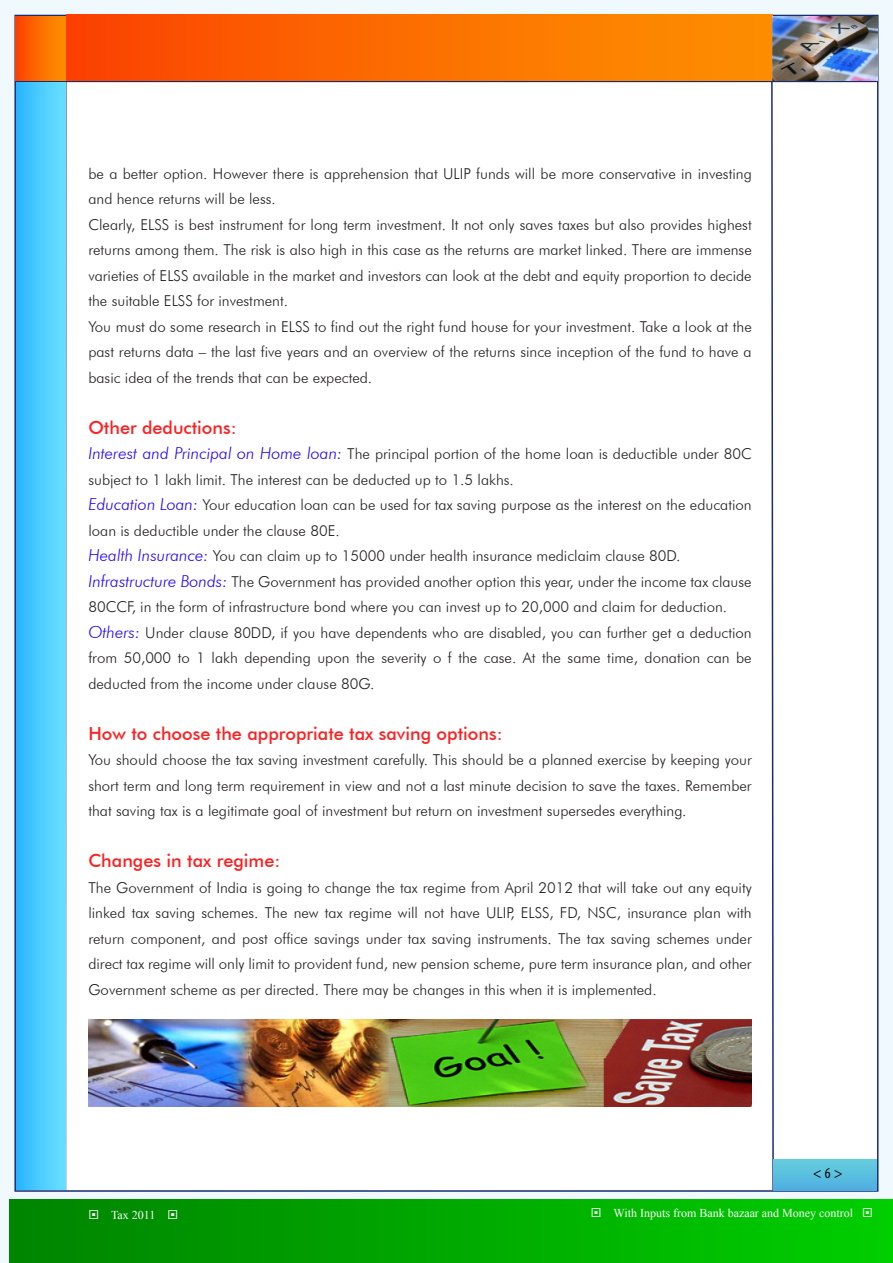
<style>
.page{position:relative;width:893px;height:1263px;background:#f0f9fd}
.page>*{position:absolute;margin:0;border:0;box-sizing:border-box;transform-origin:0 0}
.Body_Text{font:500 18px "Futura BT";color:#ff1f20}
.Body_Text-2{font:300 15px/25.5px "Futura BT";color:#231f20;text-align:justify}
.t1{font:condensed 15px "Myriad Pro";color:#000200}
.t2{font:12px "Times New Roman";color:#fff}
.s1{font-style:italic;font-size:16.5px;color:#2300ff}
</style>
<div class="page">
<div style="left:14px;top:15px;width:864px;height:1177px;background:#fff;border:2px solid #182c6f"></div>
<svg style="left:770px;top:14px;width:5px;height:1178px"></svg>
<hr style="left:65px;top:16px;width:2px;height:1174px;background:#182c6f">
<hr style="left:15px;top:81px;width:862px;height:1px;background:#182c6f">
<div style="left:67px;top:15px;width:705px;height:66px;background:linear-gradient(to right,#fb4401,#fd9400)"></div>
<div style="left:774px;top:1160px;width:103px;height:30px;background:linear-gradient(to bottom,#65cedd,#50b0e0)"></div>
<div style="left:9px;top:1200px;width:884px;height:63px;background:linear-gradient(to right,#008400,#00ce00)"></div>
<div style="left:16px;top:16px;width:49px;height:65px;background:linear-gradient(to right,#fb4401,#fd9300)"></div>
<div style="left:16px;top:82px;width:49px;height:1108px;background:linear-gradient(to right,#2ab5ff,#6ce0ff)"></div>
<img style="left:772px;top:16px;width:105px;height:65px">
<img style="left:88px;top:1019px;width:664px;height:87px">
<p class="Body_Text-2" style="left:88px;top:160px;width:665px">be a better option. However there is apprehension that ULIP funds will be more conservative in investing and hence returns will be less.</p>
<p class="Body_Text-2" style="left:88px;top:211px;width:665px">Clearly, ELSS is best instrument for long term investment. It not only saves taxes but also provides highest returns among them. The risk is also high in this case as the returns are market linked. There are immense varieties of ELSS available in the market and investors can look at the debt and equity proportion to decide the suitable ELSS for investment.</p>
<p class="Body_Text-2" style="left:88px;top:313px;width:665px">You must do some research in ELSS to find out the right fund house for your investment. Take a look at the past returns data – the last five years and an overview of the returns since inception of the fund to have a basic idea of the trends that can be expected.</p>
<p class="Body_Text" style="left:88px;top:416px;width:150px">Other deductions:</p>
<p class="Body_Text-2" style="left:88px;top:441px;width:665px"><span class="s1">Interest and Principal on Home loan:</span> The principal portion of the home loan is deductible under 80C subject to 1 lakh limit. The interest can be deducted up to 1.5 lakhs.</p>
<p class="Body_Text-2" style="left:88px;top:492px;width:665px"><span class="s1">Education Loan:</span> Your education loan can be used for tax saving purpose as the interest on the education loan is deductible under the clause 80E.</p>
<p class="Body_Text-2" style="left:88px;top:543px;width:593px"><span class="s1">Health Insurance:</span> You can claim up to 15000 under health insurance mediclaim clause 80D.</p>
<p class="Body_Text-2" style="left:88px;top:568px;width:665px"><span class="s1">Infrastructure Bonds:</span> The Government has provided another option this year, under the income tax clause<br>80CCF, in the form of infrastructure bond where you can invest up to 20,000 and claim for deduction.</p>
<p class="Body_Text-2" style="left:88px;top:619px;width:665px"><span class="s1">Others:</span> Under clause 80DD, if you have dependents who are disabled, you can further get a deduction from 50,000 to 1 lakh depending upon the severity o f the case. At the same time, donation can be deducted from the income under clause 80G.</p>
<p class="Body_Text" style="left:88px;top:722px;width:416px">How to choose the appropriate tax saving options:</p>
<p class="Body_Text-2" style="left:88px;top:747px;width:665px">You should choose the tax saving investment carefully. This should be a planned exercise by keeping your short term and long term requirement in view and not a last minute decision to save the taxes. Remember that saving tax is a legitimate goal of investment but return on investment supersedes everything.</p>
<p class="Body_Text" style="left:88px;top:850px;width:193px">Changes in tax regime:</p>
<p class="Body_Text-2" style="left:88px;top:874px;width:665px">The Government of India is going to change the tax regime from April 2012 that will take out any equity linked tax saving schemes. The new tax regime will not have ULIP, ELSS, FD, NSC, insurance plan with return component, and post office savings under tax saving instruments. The tax saving schemes under direct tax regime will only limit to provident fund, new pension scheme, pure term insurance plan, and other Government scheme as per directed. There may be changes in this when it is implemented.</p>
<p class="t1" style="left:813px;top:1164px;width:31px">&lt; 6 &gt;</p>
<p class="t2" style="left:88px;top:1207px;width:91px">◻ Tax 2011 ◻</p>
<p class="t2" style="left:591px;top:1204px;width:284px">◻ With Inputs from Bank bazaar and Money control ◻</p>
</div>
